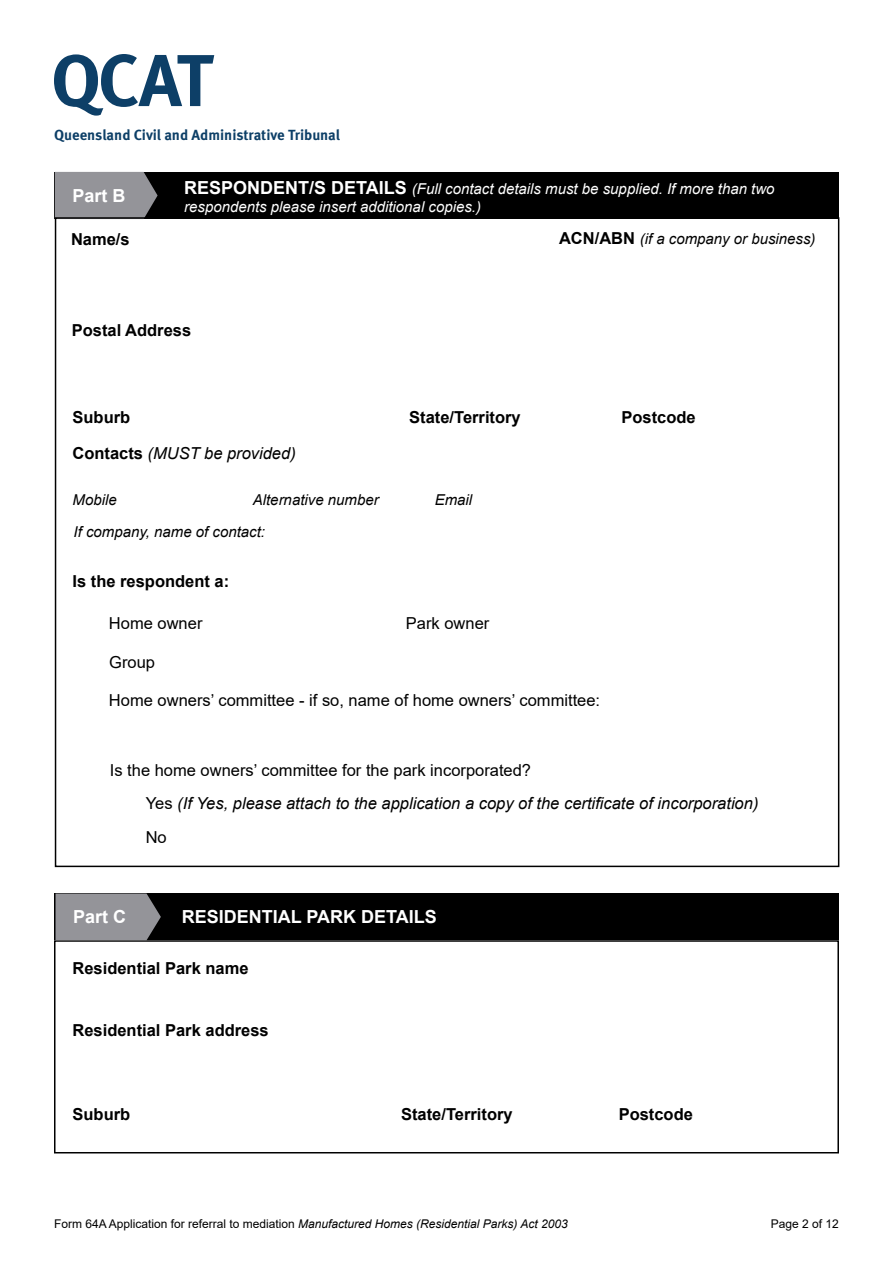
<style>
.page{position:relative;width:893px;height:1263px;background:#fff}
.page>*{position:absolute;margin:0;border:0;box-sizing:border-box;transform-origin:0 0}
.t1{font:700 18px "Arial";color:#fff}
.t2{font:italic 16.5px/33.8px "Arial";color:#000}
.t3{font:700 16.5px "Arial";color:#000}
.t4{font:16.5px "Arial";color:#000}
.t5{font:italic 15px/18px "Arial";color:#fff}
.t6{font:italic 15px "Arial";color:#000}
.t7{font:700 14.7px "Meta Pro";letter-spacing:-.005em;color:#0d3f67}
.t8{font:italic 12px "Arial";color:#000}
.t9{font:12px "Arial";color:#000}
.s1{font-weight:700;font-style:normal;font-size:18px}
.s2{font-weight:700;font-style:normal;font-size:16.5px}
.s3{font-weight:700;font-style:normal}
.s4{font-style:normal}
</style>
<div class="page">
<svg style="left:54px;top:54px;width:160px;height:62px"></svg>
<div style="left:54px;top:172px;width:785px;height:47px;background:#000"></div>
<svg style="left:55px;top:172px;width:103px;height:45px;background:#89898e"></svg>
<div style="left:54px;top:940px;width:785px;height:213px;border:2px solid #000"></div>
<div style="left:54px;top:893px;width:785px;height:47px;background:#000"></div>
<svg style="left:56px;top:893px;width:105px;height:47px;background:#88888c"></svg>
<p class="t7" style="left:54px;top:123px;width:287px">Queensland Civil and Administrative Tribunal</p>
<p class="t5" style="left:184px;top:180px;width:592px"><span class="s1">RESPONDENT/S DETAILS</span> (Full contact details must be supplied. If more than two respondents please insert additional copies.)</p>
<p class="t1" style="left:73px;top:183px;width:55px">Part B</p>
<p class="t3" style="left:71px;top:228px;width:60px">Name/s</p>
<p class="t6" style="left:559px;top:229px;width:258px"><span class="s2">ACN/ABN</span> (if a company or business)</p>
<p class="t3" style="left:72px;top:318px;width:121px">Postal Address</p>
<p class="t3" style="left:73px;top:405px;width:59px">Suburb</p>
<p class="t3" style="left:409px;top:405px;width:113px">State/Territory</p>
<p class="t3" style="left:621px;top:405px;width:76px">Postcode</p>
<p class="t2" style="left:73px;top:437px;width:225px"><span class="s3">Contacts</span> (MUST be provided)</p>
<p class="t6" style="left:73px;top:490px;width:46px">Mobile</p>
<p class="t6" style="left:253px;top:490px;width:127px">Alternative number</p>
<p class="t6" style="left:435px;top:490px;width:39px">Email</p>
<p class="t6" style="left:74px;top:522px;width:193px">If company, name of contact:</p>
<p class="t3" style="left:73px;top:570px;width:158px">Is the respondent a:</p>
<p class="t4" style="left:109px;top:612px;width:95px">Home owner</p>
<p class="t4" style="left:406px;top:612px;width:85px">Park owner</p>
<p class="t4" style="left:109px;top:651px;width:47px">Group</p>
<p class="t4" style="left:109px;top:689px;width:493px">Home owners’ committee - if so, name of home owners’ committee:</p>
<p class="t2" style="left:146px;top:753px;width:614px;text-indent:-36px"><span class="s4">Is the home owners’ committee for the park incorporated?<br>Yes</span> (If Yes, please attach to the application a copy of the certificate of incorporation)<br><span class="s4">No</span></p>
<p class="t1" style="left:73px;top:904px;width:55px">Part C</p>
<p class="t1" style="left:182px;top:904px;width:257px">RESIDENTIAL PARK DETAILS</p>
<p class="t3" style="left:73px;top:956px;width:178px">Residential Park name</p>
<p class="t3" style="left:73px;top:1018px;width:198px">Residential Park address</p>
<p class="t3" style="left:73px;top:1102px;width:59px">Suburb</p>
<p class="t3" style="left:401px;top:1103px;width:113px">State/Territory</p>
<p class="t8" style="left:54px;top:1216px;width:515px"><span class="s4">Form 64A Application for referral to mediation</span> Manufactured Homes (Residential Parks) Act 2003</p>
<p class="t3" style="left:619px;top:1102px;width:76px">Postcode</p>
<p class="t9" style="left:771px;top:1215px;width:70px">Page 2 of 12</p>
</div>
